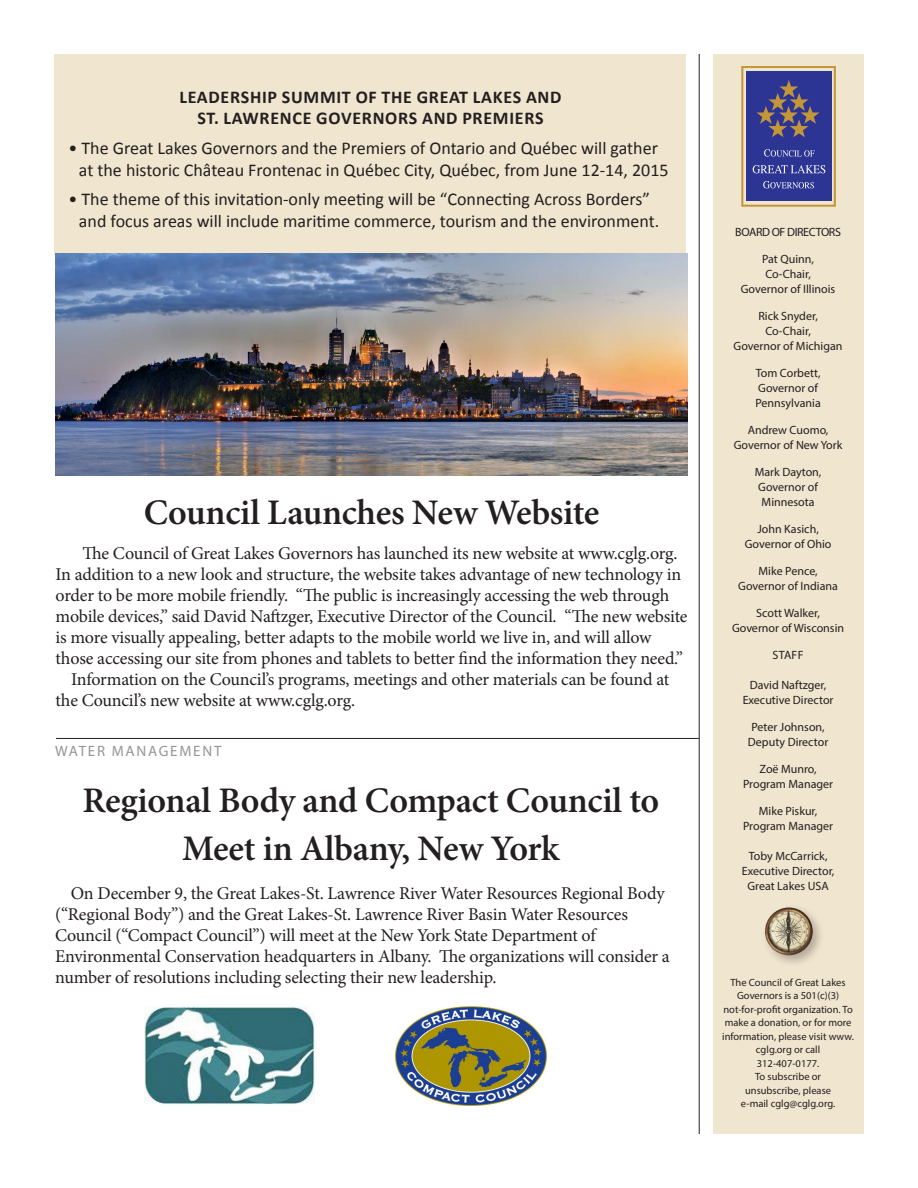
<style>
.page{position:relative;width:918px;height:1188px;background:#fff}
.page>*{position:absolute;margin:0;border:0;box-sizing:border-box;transform-origin:0 0}
.t1{font:600 36px/48px "Minion Pro";letter-spacing:-.01em;color:#231f20;text-align:center}
.t2{font:18px/21px "Minion Pro";letter-spacing:-.01em;color:#231f20}
.t3{font:18px/21.6px "Calibri";color:#231f20;text-align:center}
.t4{font:700 18px/21.6px "Calibri";letter-spacing:.04em;color:#231f20;text-align:center}
.t5{font:15px "Myriad Pro";letter-spacing:.12em;color:#939598}
.t6{font:12px/15px "Myriad Pro";color:#231f20}
.t7{font:12px "Myriad Pro";letter-spacing:-.03em;color:#231f20}
.t8{font:10.5px/13.5px "Myriad Pro";color:#231f20;text-align:center}
</style>
<div class="page">
<div style="left:55px;top:54px;width:631px;height:201px;background:#f0e5ce"></div>
<div style="left:713px;top:54px;width:151px;height:1080px;background:#f0e5ce"></div>
<div style="left:746px;top:71px;width:86px;height:130px;background:#2c3494"></div>
<div style="left:741px;top:66px;width:95px;height:140px;border:2px solid #c39639"></div>
<svg style="left:757px;top:80px;width:63px;height:57px"></svg>
<svg style="left:764px;top:149px;width:50px;height:8px"></svg>
<svg style="left:763px;top:181px;width:51px;height:7px"></svg>
<svg style="left:753px;top:165px;width:72px;height:8px"></svg>
<div style="left:762px;top:904px;width:63px;height:64px;background:#231f20;opacity:.3"></div>
<img style="left:765px;top:908px;width:48px;height:47px;border-radius:24px">
<img style="left:144px;top:1006px;width:171px;height:99px">
<hr style="left:699px;top:54px;width:1px;height:1080px;background:#231f20">
<img style="left:56px;top:254px;width:632px;height:221px">
<img style="left:395px;top:1007px;width:151px;height:98px">
<hr style="left:56px;top:738px;width:643px;height:1px;background:#231f20">
<p class="t4" style="left:179px;top:86px;width:384px">LEADERSHIP SUMMIT OF THE GREAT LAKES AND<br>ST. LAWRENCE GOVERNORS AND PREMIERS</p>
<p class="t3" style="left:68px;top:137px;width:602px">• The Great Lakes Governors and the Premiers of Ontario and Québec will gather at the historic Château Frontenac in Québec City, Québec, from June 12-14, 2015</p>
<p class="t3" style="left:68px;top:188px;width:592px">• The theme of this invitation-only meeting will be “Connecting Across Borders” and focus areas will include maritime commerce, tourism and the environment.</p>
<p class="t1" style="left:144px;top:488px;width:457px">Council Launches New Website</p>
<p class="t2" style="left:56px;top:543px;width:634px;text-indent:27px">The Council of Great Lakes Governors has launched its new website at www.cglg.org.<br>In addition to a new look and structure, the website takes advantage of new technology in order to be more mobile friendly. “The public is increasingly accessing the web through mobile devices,” said David Naftzger, Executive Director of the Council. “The new website is more visually appealing, better adapts to the mobile world we live in, and will allow those accessing our site from phones and tablets to better find the information they need.”</p>
<p class="t2" style="left:56px;top:669px;width:615px;text-indent:16px">Information on the Council’s programs, meetings and other materials can be found at the Council’s new website at www.cglg.org.</p>
<p class="t5" style="left:55px;top:741px;width:168px">WATER MANAGEMENT</p>
<p class="t1" style="left:82px;top:777px;width:578px">Regional Body and Compact Council to<br>Meet in Albany, New York</p>
<p class="t2" style="left:55px;top:883px;width:616px;text-indent:16px">On December 9, the Great Lakes-St. Lawrence River Water Resources Regional Body (“Regional Body”) and the Great Lakes-St. Lawrence River Basin Water Resources Council (“Compact Council”) will meet at the New York State Department of Environmental Conservation headquarters in Albany. The organizations will consider a number of resolutions including selecting their new leadership.</p>
<p class="t7" style="left:735px;top:224px;width:107px">BOARD OF DIRECTORS</p>
<p class="t6" style="left:762px;top:251px;width:53px">Pat Quinn,</p>
<p class="t6" style="left:765px;top:266px;width:47px">Co-Chair,</p>
<p class="t6" style="left:741px;top:281px;width:96px">Governor of Illinois</p>
<p class="t6" style="left:758px;top:308px;width:61px">Rick Snyder,</p>
<p class="t6" style="left:765px;top:323px;width:47px">Co-Chair,</p>
<p class="t6" style="left:734px;top:338px;width:110px">Governor of Michigan</p>
<p class="t6" style="left:756px;top:365px;width:66px">Tom Corbett,</p>
<p class="t6" style="left:755px;top:380px;width:67px">Governor of<br>Pennsylvania</p>
<p class="t6" style="left:748px;top:422px;width:82px">Andrew Cuomo,</p>
<p class="t6" style="left:734px;top:437px;width:110px">Governor of New York</p>
<p class="t6" style="left:755px;top:464px;width:68px">Mark Dayton,</p>
<p class="t6" style="left:758px;top:479px;width:61px">Governor of</p>
<p class="t6" style="left:762px;top:494px;width:55px">Minnesota</p>
<p class="t6" style="left:757px;top:521px;width:63px">John Kasich,</p>
<p class="t6" style="left:745px;top:536px;width:88px">Governor of Ohio</p>
<p class="t6" style="left:759px;top:563px;width:61px">Mike Pence,</p>
<p class="t6" style="left:738px;top:578px;width:101px">Governor of Indiana</p>
<p class="t6" style="left:756px;top:605px;width:65px">Scott Walker,</p>
<p class="t6" style="left:732px;top:620px;width:114px">Governor of Wisconsin</p>
<p class="t6" style="left:773px;top:647px;width:32px">STAFF</p>
<p class="t6" style="left:750px;top:677px;width:78px">David Naftzger,</p>
<p class="t6" style="left:743px;top:692px;width:92px">Executive Director</p>
<p class="t6" style="left:751px;top:719px;width:75px">Peter Johnson,</p>
<p class="t6" style="left:748px;top:734px;width:82px">Deputy Director</p>
<p class="t6" style="left:760px;top:761px;width:59px">Zoë Munro,</p>
<p class="t6" style="left:743px;top:776px;width:92px">Program Manager</p>
<p class="t6" style="left:759px;top:803px;width:60px">Mike Piskur,</p>
<p class="t6" style="left:743px;top:818px;width:92px">Program Manager</p>
<p class="t6" style="left:749px;top:848px;width:80px">Toby McCarrick,</p>
<p class="t6" style="left:742px;top:863px;width:94px">Executive Director,</p>
<p class="t6" style="left:747px;top:878px;width:83px">Great Lakes USA</p>
<p class="t8" style="left:722px;top:975px;width:133px">The Council of Great Lakes<br>Governors is a 501(c)(3) not-for-profit organization. To make a donation, or for more information, please visit www. cglg.org or call<br>312-407-0177.<br>To subscribe or<br>unsubscribe, please<br>e-mail cglg@cglg.org.</p>
</div>
